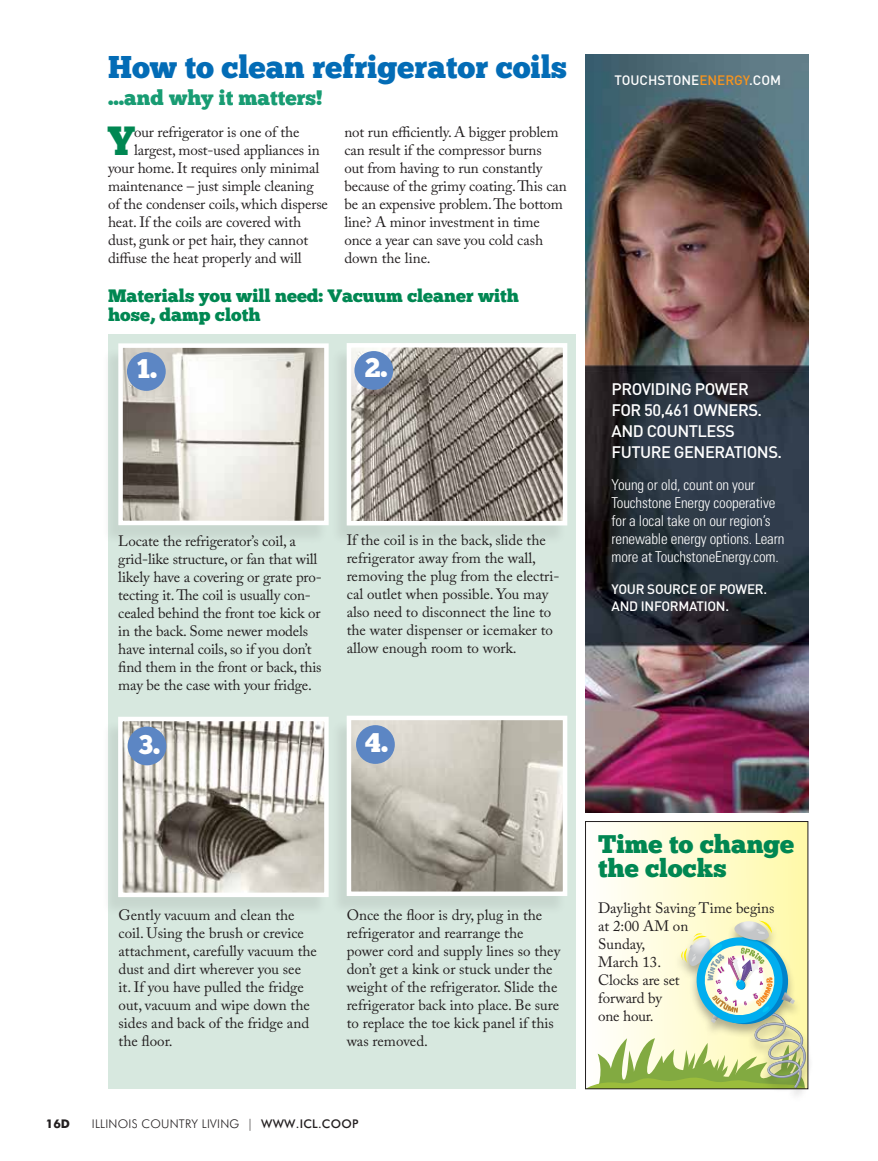
<style>
.page{position:relative;width:878px;height:1161px;background:#fff}
.page>*{position:absolute;margin:0;border:0;box-sizing:border-box;transform-origin:0 0}
.t1{font:40.8px "Chunk Five";color:#008752}
.t2{font:31.5px "Chunk Five";color:#036cb6}
.t3{font:27px "Chunk Five";color:#fff}
.t4{font:25.5px/24px "Chunk Five";color:#008752}
.t5{font:21px "Chunk Five";color:#189c73}
.t6{font:18px/19.5px "Chunk Five";color:#008752}
.t7{font:500 16.5px/21px "DIN";letter-spacing:-.03em;color:#fff}
.t8{font:15px/18px "Adobe Caslon Pro";letter-spacing:-.005em;color:#231f20}
.t9{font:300 condensed 15px/18px "Univers LT Std";letter-spacing:-.01em;color:#fff}
.t10{font:500 13.5px/16.2px "DIN";letter-spacing:-.02em;color:#fff}
.t11{font:500 13.5px "DIN";color:#fff}
.t12{font:300 12px "Futura BT";letter-spacing:.02em;color:#231f20}
.t13{font:700 12px "Futura BT";color:#231f20}
.s1{color:#f7941e}
.s2{font-weight:500}
</style>
<div class="page">
<div style="left:585px;top:821px;width:223px;height:268px;background:linear-gradient(to right,#fffefd,#fff9a8)"></div>
<div style="left:108px;top:335px;width:467px;height:754px;background:#d7e8df"></div>
<div style="left:330px;top:719px;width:237px;height:197px;background:#cdddd5"></div>
<img style="left:351px;top:721px;width:211px;height:170px">
<div style="left:346px;top:716px;width:221px;height:180px;border:4px solid #fff"></div>
<div style="left:356px;top:725px;width:39px;height:39px;background:#5c86c4;border-radius:50%"></div>
<div style="left:101px;top:721px;width:227px;height:196px;background:#231f20;opacity:.09"></div>
<img style="left:123px;top:722px;width:200px;height:170px">
<div style="left:118px;top:717px;width:210px;height:180px;border:4px solid #fff"></div>
<div style="left:128px;top:727px;width:38px;height:38px;background:#5c86c4;border-radius:50%"></div>
<div style="left:101px;top:347px;width:227px;height:198px;background:#231f20;opacity:.09"></div>
<img style="left:123px;top:348px;width:200px;height:172px">
<div style="left:118px;top:343px;width:210px;height:182px;border:4px solid #fff"></div>
<div style="left:127px;top:352px;width:39px;height:39px;background:#5c86c4;border-radius:50%"></div>
<div style="left:330px;top:347px;width:237px;height:199px;background:#ceded6"></div>
<img style="left:351px;top:348px;width:211px;height:172px">
<div style="left:346px;top:343px;width:221px;height:182px;border:4px solid #fff"></div>
<div style="left:354px;top:351px;width:39px;height:39px;background:#5c86c4;border-radius:50%"></div>
<img style="left:585px;top:54px;width:223px;height:759px">
<div style="left:673px;top:920px;width:141px;height:182px;background:#231f20;opacity:.35"></div>
<svg style="left:587px;top:920px;width:219px;height:167px"></svg>
<div style="left:585px;top:821px;width:223px;height:268px;border:1px solid #231f20"></div>
<h2 class="t2" style="left:108px;top:48px;width:460px">How to clean refrigerator coils</h2>
<h3 class="t5" style="left:108px;top:85px;width:216px">...and why it matters!</h3>
<h1 class="t1" style="left:108px;top:116px;width:28px">Y</h1>
<p class="t8" style="left:134px;top:123px;width:167px">our refrigerator is one of the</p>
<p class="t8" style="left:344px;top:123px;width:224px">not run efficiently. A bigger problem can result if the compressor burns<br>out from having to run constantly because of the grimy coating. This can be an expensive problem. The bottom line? A minor investment in time once a year can save you cold cash down the line.</p>
<p class="t6" style="left:108px;top:286px;width:412px">Materials you will need: Vacuum cleaner with hose, damp cloth</p>
<p class="t8" style="left:134px;top:141px;width:187px">largest, most-used appliances in</p>
<p class="t8" style="left:108px;top:159px;width:213px">your home. It requires only minimal</p>
<p class="t8" style="left:108px;top:177px;width:207px">maintenance – just simple cleaning</p>
<p class="t8" style="left:108px;top:195px;width:221px">of the condenser coils, which disperse</p>
<p class="t8" style="left:108px;top:213px;width:195px">heat. If the coils are covered with</p>
<p class="t8" style="left:108px;top:231px;width:202px">dust, gunk or pet hair, they cannot</p>
<p class="t8" style="left:108px;top:249px;width:195px">diffuse the heat properly and will</p>
<h3 class="t3" style="left:137px;top:353px;width:22px">1.</h3>
<h3 class="t3" style="left:364px;top:352px;width:24px">2.</h3>
<p class="t8" style="left:118px;top:531px;width:205px">Locate the refrigerator’s coil, a grid-like structure, or fan that will likely have a covering or grate pro&shy;tecting it. The coil is usually con&shy;cealed behind the front toe kick or in the back. Some newer models have internal coils, so if you don’t find them in the front or back, this may be the case with your fridge.</p>
<p class="t8" style="left:346px;top:531px;width:214px">If the coil is in the back, slide the refrigerator away from the wall, removing the plug from the electri&shy;cal outlet when possible. You may also need to disconnect the line to the water dispenser or icemaker to allow enough room to work.</p>
<h3 class="t3" style="left:138px;top:728px;width:23px">3.</h3>
<h3 class="t3" style="left:365px;top:726px;width:24px">4.</h3>
<p class="t11" style="left:614px;top:71px;width:168px">TOUCHSTONE<span class="s1">ENERGY</span>.COM</p>
<p class="t7" style="left:611px;top:378px;width:172px">PROVIDING POWER<br>FOR 50,461 OWNERS.<br>AND COUNTLESS<br>FUTURE GENERATIONS.</p>
<p class="t9" style="left:611px;top:476px;width:174px">Young or old, count on your<br>Touchstone Energy cooperative for a local take on our region’s renewable energy options. Learn more at TouchstoneEnergy.com.</p>
<p class="t10" style="left:611px;top:581px;width:157px">YOUR SOURCE OF POWER.<br>AND INFORMATION.</p>
<p class="t8" style="left:118px;top:906px;width:200px">Gently vacuum and clean the coil. Using the brush or crevice attachment, carefully vacuum the dust and dirt wherever you see it. If you have pulled the fridge out, vacuum and wipe down the sides and back of the fridge and the floor.</p>
<p class="t8" style="left:346px;top:906px;width:215px">Once the floor is dry, plug in the refrigerator and rearrange the power cord and supply lines so they don’t get a kink or stuck under the weight of the refrigerator. Slide the refrigerator back into place. Be sure to replace the toe kick panel if this was removed.</p>
<p class="t13" style="left:46px;top:1116px;width:26px">16d</p>
<p class="t12" style="left:92px;top:1116px;width:268px">ILLINOIS COUNTRY LIVING | <span class="s2">WWW.ICL.COOP</span></p>
<h3 class="t4" style="left:598px;top:833px;width:198px">Time to change the clocks</h3>
<p class="t8" style="left:598px;top:899px;width:178px">Daylight Saving Time begins at 2:00 AM on<br>Sunday,<br>March 13.<br>Clocks are set<br>forward by<br>one hour.</p>
</div>
